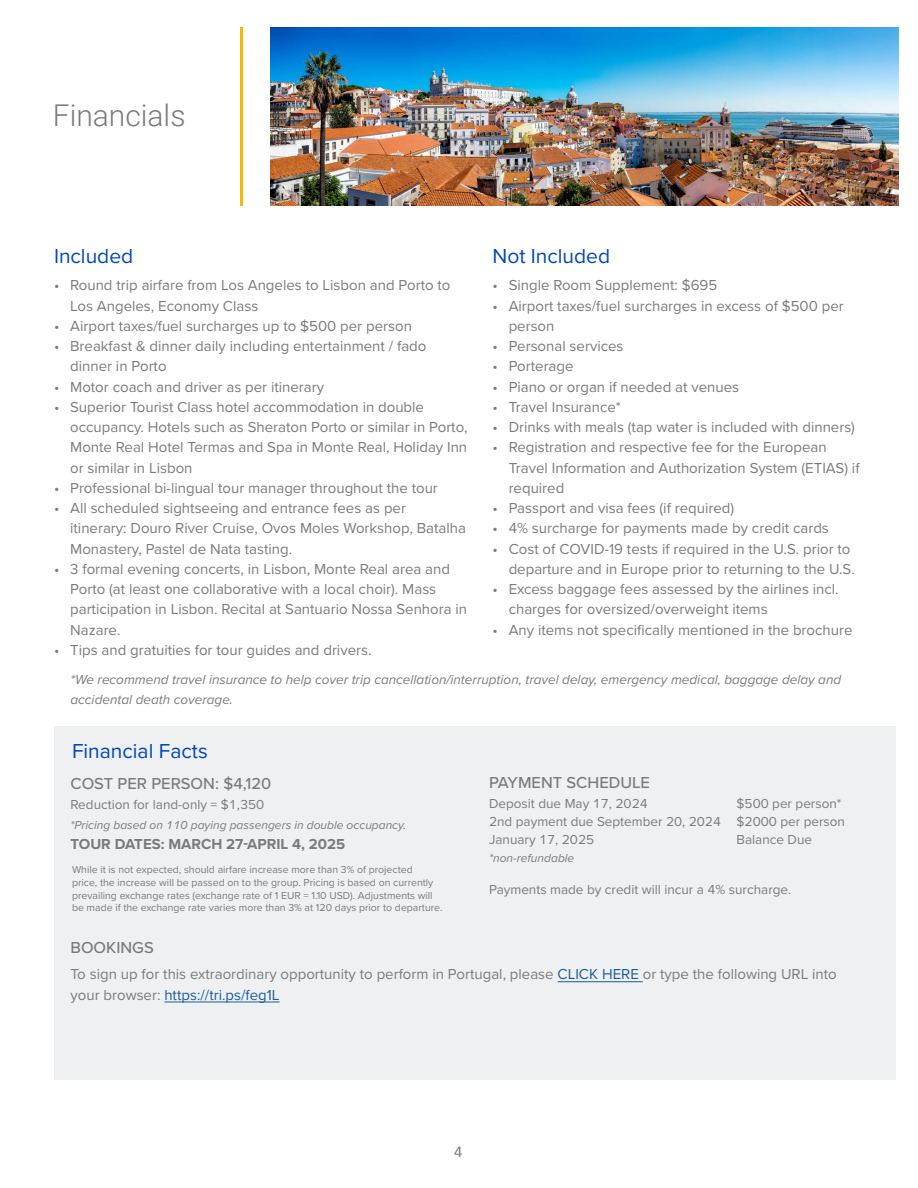
<style>
.page{position:relative;width:918px;height:1188px;background:#fff}
.page>*{position:absolute;margin:0;border:0;box-sizing:border-box;transform-origin:0 0}
.Page_Heading_-_Gray{font:300 30px "Roboto";color:#7b7b7b}
.Subheading_-_Blue{font:21px "Proxima Nova";color:#0047b9}
.day_text{font:500 16.5px "Proxima Nova";color:#7b7b7b}
.Body_Text{font:500 16.5px "Proxima Nova";color:#7b7b7b}
.t1{font:16.5px "Calibri";color:#7b7b7b}
.Body_Text-2{font:15px/20.2px "Proxima Nova";color:#7b7b7b}
.Body_Text-3{font:700 15px "Proxima Nova";color:#7b7b7b}
.Body_Text-4{font:italic 13.5px/20.2px "Proxima Nova";color:#7b7b7b}
.Body_Text-5{font:13.5px "Proxima Nova";color:#7b7b7b}
.day_text-2{font:13.5px "Proxima Nova";color:#7b7b7b}
.Body_Text-6{font:italic 12px "Proxima Nova";color:#7b7b7b}
.day_text-3{font:10.5px/12.6px "Proxima Nova";color:#7b7b7b}
.s1{color:#175d9e}
</style>
<div class="page">
<div style="left:54px;top:727px;width:842px;height:353px;background:#eff0f1"></div>
<img style="left:270px;top:27px;width:628px;height:178px">
<hr style="left:241px;top:27px;width:2px;height:178px;background:#f9b800">
<hr style="left:558px;top:981px;width:85px;height:1px;background:#175d9e">
<hr style="left:164px;top:1002px;width:116px;height:1px;background:#175d9e">
<p class="Page_Heading_-_Gray" style="left:53px;top:94px;width:134px">Financials</p>
<p class="Subheading_-_Blue" style="left:54px;top:240px;width:81px">Included</p>
<p class="Body_Text-2" style="left:70px;top:275px;width:382px;text-indent:-16px">• Round trip airfare from Los Angeles to Lisbon and Porto to<br>Los Angeles, Economy Class</p>
<p class="Body_Text-2" style="left:54px;top:315px;width:359px">• Airport taxes/fuel surcharges up to $500 per person</p>
<p class="Body_Text-2" style="left:70px;top:335px;width:358px;text-indent:-16px">• Breakfast &amp; dinner daily including entertainment / fado dinner in Porto</p>
<p class="Body_Text-2" style="left:54px;top:376px;width:272px">• Motor coach and driver as per itinerary</p>
<p class="Body_Text-2" style="left:70px;top:396px;width:399px;text-indent:-16px">• Superior Tourist Class hotel accommodation in double occupancy. Hotels such as Sheraton Porto or similar in Porto, Monte Real Hotel Termas and Spa in Monte Real, Holiday Inn or similar in Lisbon</p>
<p class="Body_Text-2" style="left:54px;top:477px;width:385px">• Professional bi-lingual tour manager throughout the tour</p>
<p class="Body_Text-2" style="left:70px;top:497px;width:397px;text-indent:-16px">• All scheduled sightseeing and entrance fees as per itinerary: Douro River Cruise, Ovos Moles Workshop, Batalha<br>Monastery, Pastel de Nata tasting.</p>
<p class="Body_Text-2" style="left:70px;top:558px;width:398px;text-indent:-16px">• 3 formal evening concerts, in Lisbon, Monte Real area and Porto (at least one collaborative with a local choir). Mass participation in Lisbon. Recital at Santuario Nossa Senhora in Nazare.</p>
<p class="Body_Text-2" style="left:54px;top:639px;width:319px">• Tips and gratuities for tour guides and drivers.</p>
<p class="Subheading_-_Blue" style="left:492px;top:240px;width:119px">Not Included</p>
<p class="Body_Text-2" style="left:492px;top:275px;width:226px">• Single Room Supplement: $695</p>
<p class="Body_Text-2" style="left:509px;top:295px;width:337px;text-indent:-16px">• Airport taxes/fuel surcharges in excess of $500 per person</p>
<p class="Body_Text-2" style="left:492px;top:335px;width:133px">• Personal services</p>
<p class="Body_Text-2" style="left:492px;top:356px;width:83px">• Porterage</p>
<p class="Body_Text-2" style="left:492px;top:376px;width:248px">• Piano or organ if needed at venues</p>
<p class="Body_Text-2" style="left:492px;top:396px;width:130px">• Travel Insurance*</p>
<p class="Body_Text-2" style="left:492px;top:416px;width:364px">• Drinks with meals (tap water is included with dinners)</p>
<p class="Body_Text-2" style="left:509px;top:437px;width:352px;text-indent:-16px">• Registration and respective fee for the European<br>Travel Information and Authorization System (ETIAS) if required</p>
<p class="Body_Text-2" style="left:492px;top:497px;width:243px">• Passport and visa fees (if required)</p>
<p class="Body_Text-2" style="left:492px;top:518px;width:338px">• 4% surcharge for payments made by credit cards</p>
<p class="Body_Text-2" style="left:492px;top:538px;width:364px;text-align:right">• Cost of COVID-19 tests if required in the U.S. prior to departure and in Europe prior to returning to the U.S.</p>
<p class="Body_Text-2" style="left:509px;top:578px;width:332px;text-indent:-16px">• Excess baggage fees assessed by the airlines incl. charges for oversized/overweight items</p>
<p class="Body_Text-2" style="left:492px;top:619px;width:362px">• Any items not specifically mentioned in the brochure</p>
<p class="Body_Text-4" style="left:71px;top:668px;width:772px">*We recommend travel insurance to help cover trip cancellation/interruption, travel delay, emergency medical, baggage delay and accidental death coverage.</p>
<p class="Subheading_-_Blue" style="left:72px;top:735px;width:137px">Financial Facts</p>
<p class="day_text" style="left:71px;top:771px;width:202px">COST PER PERSON: $4,120</p>
<p class="Body_Text-5" style="left:71px;top:794px;width:195px">Reduction for land-only = $1,350</p>
<p class="Body_Text-6" style="left:71px;top:816px;width:337px">*Pricing based on 110 paying passengers in double occupancy.</p>
<p class="Body_Text-3" style="left:71px;top:833px;width:276px">TOUR DATES: MARCH 27-APRIL 4, 2025</p>
<p class="day_text-3" style="left:72px;top:863px;width:372px">While it is not expected, should airfare increase more than 3% of projected<br>price, the increase will be passed on to the group. Pricing is based on currently prevailing exchange rates (exchange rate of 1 EUR = 1.10 USD). Adjustments will be made if the exchange rate varies more than 3% at 120 days prior to departure.</p>
<p class="day_text" style="left:489px;top:770px;width:162px">PAYMENT SCHEDULE</p>
<p class="Body_Text-5" style="left:489px;top:793px;width:160px">Deposit due May 17, 2024</p>
<p class="Body_Text-5" style="left:737px;top:793px;width:106px">$500 per person*</p>
<p class="Body_Text-5" style="left:489px;top:811px;width:357px">2nd payment due September 20, 2024 $2000 per person</p>
<p class="Body_Text-5" style="left:489px;top:829px;width:107px">January 17, 2025</p>
<p class="Body_Text-5" style="left:737px;top:829px;width:77px">Balance Due</p>
<p class="Body_Text-6" style="left:489px;top:849px;width:87px">*non-refundable</p>
<p class="day_text-2" style="left:489px;top:880px;width:304px">Payments made by credit will incur a 4% surcharge.</p>
<p class="Body_Text" style="left:71px;top:935px;width:85px">BOOKINGS</p>
<p class="Body_Text-2" style="left:71px;top:964px;width:768px">To sign up for this extraordinary opportunity to perform in Portugal, please <span class="s1">CLICK HERE</span> or type the following URL into your browser: <span class="s1">https://tri.ps/feg1L</span></p>
<p class="t1" style="left:454px;top:1141px;width:10px">4</p>
</div>
